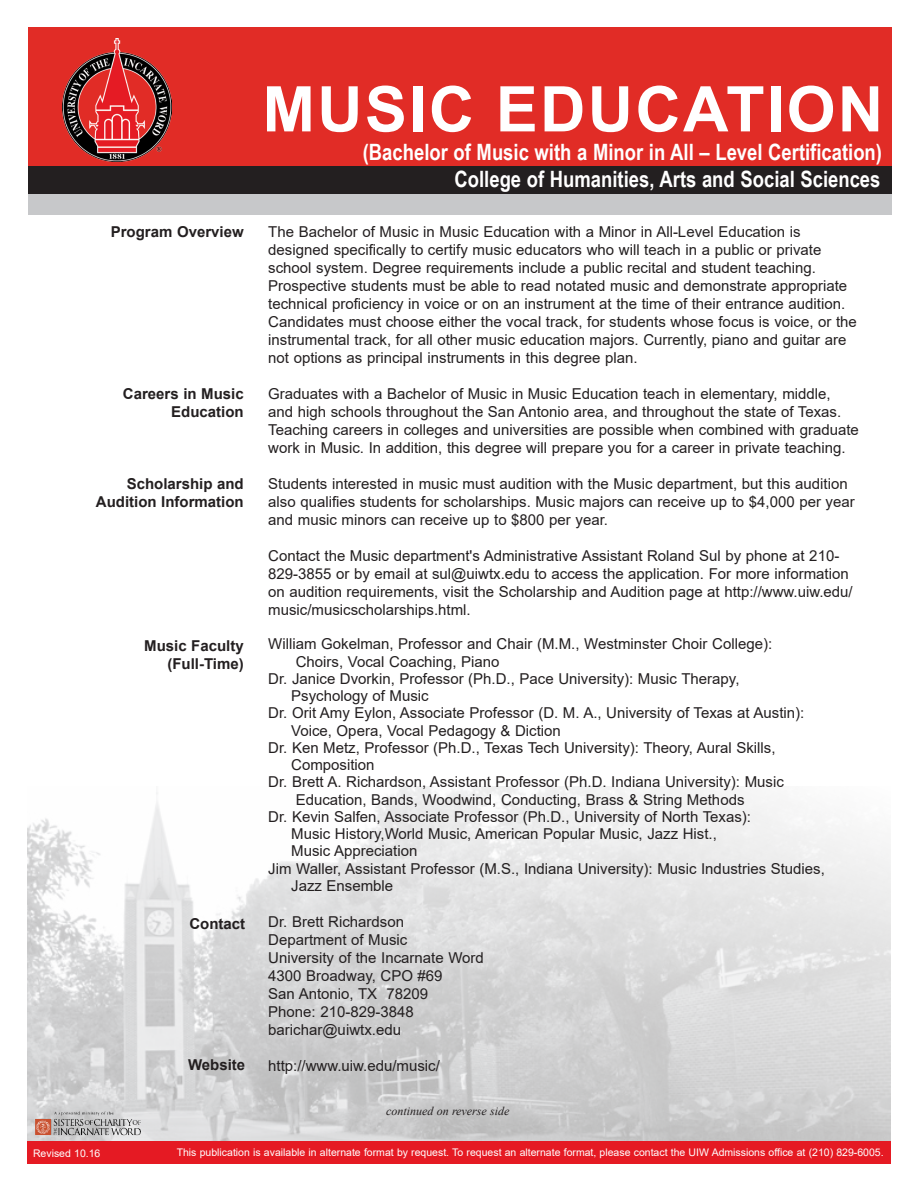
<style>
.page{position:relative;width:918px;height:1188px;background:#fff}
.page>*{position:absolute;margin:0;border:0;box-sizing:border-box;transform-origin:0 0}
.t1{font:700 63px "Arial";letter-spacing:.035em;color:#fff}
.t2{font:700 22.5px "Arial Narrow";color:#fff}
.t3{font:15px/18px "Arial";color:#231f20}
.t4{font:700 15px/18px "Arial";color:#231f20;text-align:right}
.t5{font:italic 12px "Times New Roman";color:#231f20}
.t6{font:10.5px "Arial";color:#fff}
</style>
<div class="page">
<img style="left:27px;top:786px;width:864px;height:356px">
<div style="left:27px;top:1142px;width:864px;height:22px;background:#e51a23"></div>
<div style="left:28px;top:27px;width:864px;height:149px;background:#e12c26"></div>
<div style="left:28px;top:178px;width:864px;height:37px;background:#c7c8ca"></div>
<div style="left:28px;top:166px;width:864px;height:28px;background:#231f20"></div>
<img style="left:63px;top:39px;width:109px;height:123px">
<img style="left:28px;top:1110px;width:117px;height:32px">
<p class="t4" style="left:111px;top:223px;width:134px">Program Overview</p>
<p class="t4" style="left:123px;top:385px;width:122px">Careers in Music<br>Education</p>
<p class="t4" style="left:96px;top:475px;width:149px">Scholarship and<br>Audition Information</p>
<p class="t4" style="left:144px;top:637px;width:101px">Music Faculty</p>
<p class="t4" style="left:167px;top:655px;width:78px">(Full-Time)</p>
<p class="t4" style="left:189px;top:915px;width:57px">Contact</p>
<p class="t4" style="left:188px;top:1056px;width:59px">Website</p>
<p class="t1" style="left:263px;top:65px;width:622px">MUSIC EDUCATION</p>
<p class="t2" style="left:455px;top:162px;width:427px">College of Humanities, Arts and Social Sciences</p>
<p class="t3" style="left:268px;top:222px;width:590px">The Bachelor of Music in Music Education with a Minor in All-Level Education is designed specifically to certify music educators who will teach in a public or private school system. Degree requirements include a public recital and student teaching.<br>Prospective students must be able to read notated music and demonstrate appropriate technical proficiency in voice or on an instrument at the time of their entrance audition.<br>Candidates must choose either the vocal track, for students whose focus is voice, or the instrumental track, for all other music education majors. Currently, piano and guitar are not options as principal instruments in this degree plan.</p>
<p class="t3" style="left:268px;top:384px;width:564px">Graduates with a Bachelor of Music in Music Education teach in elementary, middle,</p>
<p class="t3" style="left:268px;top:402px;width:575px">and high schools throughout the San Antonio area, and throughout the state of Texas.</p>
<p class="t3" style="left:268px;top:420px;width:592px">Teaching careers in colleges and universities are possible when combined with graduate work in Music. In addition, this degree will prepare you for a career in private teaching.</p>
<p class="t3" style="left:268px;top:474px;width:588px">Students interested in music must audition with the Music department, but this audition also qualifies students for scholarships. Music majors can receive up to $4,000 per year and music minors can receive up to $800 per year.</p>
<p class="t3" style="left:268px;top:546px;width:586px">Contact the Music department's Administrative Assistant Roland Sul by phone at 210- 829-3855 or by email at sul@uiwtx.edu to access the application. For more information on audition requirements, visit the Scholarship and Audition page at http://www.uiw.edu/ music/musicscholarships.html.</p>
<p class="t3" style="left:296px;top:635px;width:478px;line-height:17.2px;text-indent:-28px">William Gokelman, Professor and Chair (M.M., Westminster Choir College):<br>Choirs, Vocal Coaching, Piano</p>
<p class="t3" style="left:268px;top:669px;width:473px">Dr. Janice Dvorkin, Professor (Ph.D., Pace University): Music Therapy,</p>
<p class="t3" style="left:291px;top:687px;width:139px">Psychology of Music</p>
<p class="t3" style="left:291px;top:704px;width:515px;line-height:17.2px;text-indent:-23px">Dr. Orit Amy Eylon, Associate Professor (D. M. A., University of Texas at Austin):<br>Voice, Opera, Vocal Pedagogy &amp; Diction</p>
<p class="t3" style="left:268px;top:738px;width:509px">Dr. Ken Metz, Professor (Ph.D., Texas Tech University): Theory, Aural Skills,</p>
<p class="t3" style="left:291px;top:756px;width:85px">Composition</p>
<p class="t3" style="left:296px;top:773px;width:490px;line-height:17.2px;text-indent:-28px">Dr. Brett A. Richardson, Assistant Professor (Ph.D. Indiana University): Music<br>Education, Bands, Woodwind, Conducting, Brass &amp; String Methods</p>
<p class="t3" style="left:268px;top:807px;width:484px">Dr. Kevin Salfen, Associate Professor (Ph.D., University of North Texas):</p>
<p class="t3" style="left:291px;top:825px;width:427px">Music History,World Music, American Popular Music, Jazz Hist.,</p>
<p class="t3" style="left:291px;top:842px;width:128px">Music Appreciation</p>
<p class="t3" style="left:268px;top:859px;width:558px">Jim Waller, Assistant Professor (M.S., Indiana University): Music Industries Studies,</p>
<p class="t3" style="left:291px;top:876px;width:104px">Jazz Ensemble</p>
<p class="t3" style="left:268px;top:912px;width:137px">Dr. Brett Richardson</p>
<p class="t3" style="left:268px;top:930px;width:141px">Department of Music</p>
<p class="t3" style="left:268px;top:948px;width:217px">University of the Incarnate Word</p>
<p class="t3" style="left:268px;top:966px;width:176px">4300 Broadway, CPO #69</p>
<p class="t3" style="left:268px;top:984px;width:161px">San Antonio, TX 78209</p>
<p class="t3" style="left:268px;top:1002px;width:147px">Phone: 210-829-3848</p>
<p class="t3" style="left:268px;top:1020px;width:134px">barichar@uiwtx.edu</p>
<p class="t3" style="left:268px;top:1056px;width:173px">http://www.uiw.edu/music/</p>
<p class="t2" style="left:363px;top:135px;width:521px">(Bachelor of Music with a Minor in All – Level Certification)</p>
<p class="t5" style="left:386px;top:1102px;width:125px">continued on reverse side</p>
<p class="t6" style="left:33px;top:1146px;width:69px">Revised 10.16</p>
<p class="t6" style="left:177px;top:1145px;width:708px">This publication is available in alternate format by request. To request an alternate format, please contact the UIW Admissions office at (210) 829-6005.</p>
</div>
